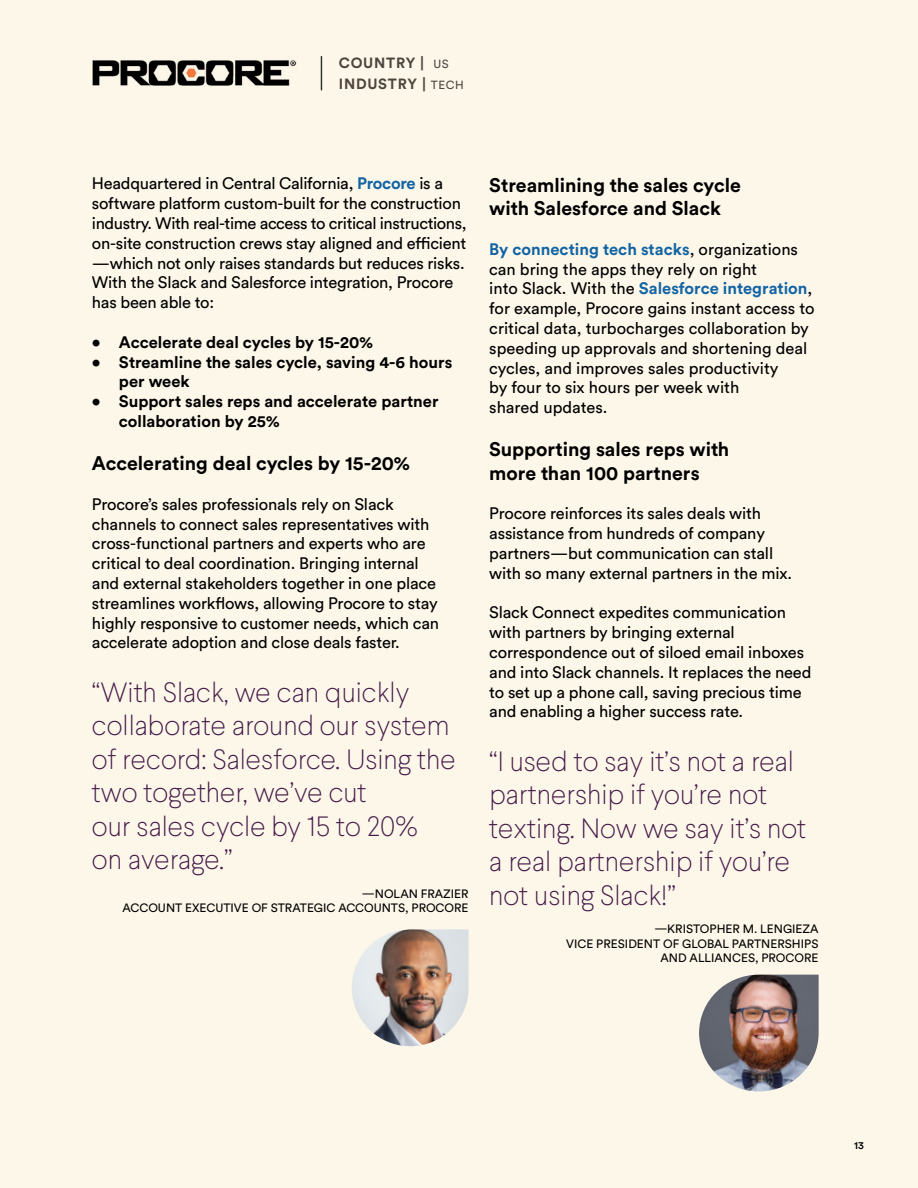
<style>
.page{position:relative;width:918px;height:1188px;background:#fdf7ea}
.page>*{position:absolute;margin:0;border:0;box-sizing:border-box;transform-origin:0 0}
.t1{font:100 27.9px/33.5px "Larsseit";color:#451a48}
.t2{font:700 19.5px/23.4px "Slack Circular";color:#000}
.t3{font:16.5px/19.8px "Slack Circular";letter-spacing:-.01em;color:#000}
.t4{font:700 16.5px/19.8px "Slack Circular";color:#000}
.t5{font:700 14.7px "Slack Circular";letter-spacing:.05em;color:#4d443e}
.t6{font:12px "Slack Circular";color:#000}
.t7{font:500 10.5px "Slack Circular";color:#000}
.s1{font-weight:400;font-size:11.7px}
.s2{font-weight:700;color:#1264a3}
</style>
<div class="page">
<hr style="left:321px;top:57px;width:1px;height:33px;background:#000">
<img style="left:92px;top:60px;width:205px;height:26px">
<img style="left:352px;top:929px;width:117px;height:117px">
<img style="left:699px;top:975px;width:120px;height:116px">
<p class="t5" style="left:339px;top:53px;width:112px">COUNTRY | <span class="s1">US</span></p>
<p class="t5" style="left:339px;top:73px;width:127px">INDUSTRY | <span class="s1">TECH</span></p>
<p class="t3" style="left:92px;top:173px;width:376px">Headquartered in Central California, <span class="s2">Procore</span> is a software platform custom-built for the construction industry. With real-time access to critical instructions, on-site construction crews stay aligned and efficient —which not only raises standards but reduces risks.<br>With the Slack and Salesforce integration, Procore has been able to:</p>
<p class="t4" style="left:92px;top:331px;width:283px">• Accelerate deal cycles by 15-20%</p>
<p class="t4" style="left:119px;top:351px;width:335px;text-indent:-27px">• Streamline the sales cycle, saving 4-6 hours per week</p>
<p class="t4" style="left:119px;top:391px;width:321px;text-indent:-27px">• Support sales reps and accelerate partner collaboration by 25%</p>
<p class="t2" style="left:92px;top:451px;width:320px">Accelerating deal cycles by 15-20%</p>
<p class="t3" style="left:92px;top:493px;width:349px">Procore’s sales professionals rely on Slack channels to connect sales representatives with cross-functional partners and experts who are critical to deal coordination. Bringing internal and external stakeholders together in one place streamlines workflows, allowing Procore to stay highly responsive to customer needs, which can accelerate adoption and close deals faster.</p>
<p class="t1" style="left:92px;top:675px;width:365px">“With Slack, we can quickly collaborate around our system of record: Salesforce. Using the two together, we’ve cut<br>our sales cycle by 15 to 20%<br>on average.”</p>
<p class="t6" style="left:362px;top:886px;width:108px">—NOLAN FRAZIER</p>
<p class="t6" style="left:123px;top:900px;width:348px">ACCOUNT EXECUTIVE OF STRATEGIC ACCOUNTS, PROCORE</p>
<p class="t2" style="left:489px;top:172px;width:253px">Streamlining the sales cycle with Salesforce and Slack</p>
<p class="t3" style="left:489px;top:238px;width:327px"><span class="s2">By connecting tech stacks</span>, organizations can bring the apps they rely on right<br>into Slack. With the <span class="s2">Salesforce integration</span>, for example, Procore gains instant access to critical data, turbocharges collaboration by speeding up approvals and shortening deal cycles, and improves sales productivity<br>by four to six hours per week with<br>shared updates.</p>
<p class="t2" style="left:489px;top:437px;width:242px">Supporting sales reps with more than 100 partners</p>
<p class="t3" style="left:489px;top:503px;width:304px">Procore reinforces its sales deals with assistance from hundreds of company partners—but communication can stall with so many external partners in the mix.</p>
<p class="t3" style="left:489px;top:602px;width:324px">Slack Connect expedites communication with partners by bringing external correspondence out of siloed email inboxes and into Slack channels. It replaces the need to set up a phone call, saving precious time and enabling a higher success rate.</p>
<p class="t1" style="left:489px;top:744px;width:319px">“I used to say it’s not a real partnership if you’re not texting. Now we say it’s not a real partnership if you’re not using Slack!”</p>
<p class="t6" style="left:654px;top:921px;width:166px">—KRISTOPHER M. LENGIEZA</p>
<p class="t6" style="left:566px;top:935px;width:254px">VICE PRESIDENT OF GLOBAL PARTNERSHIPS</p>
<p class="t6" style="left:661px;top:950px;width:159px">AND ALLIANCES, PROCORE</p>
<p class="t7" style="left:854px;top:1138px;width:11px">13</p>
</div>
